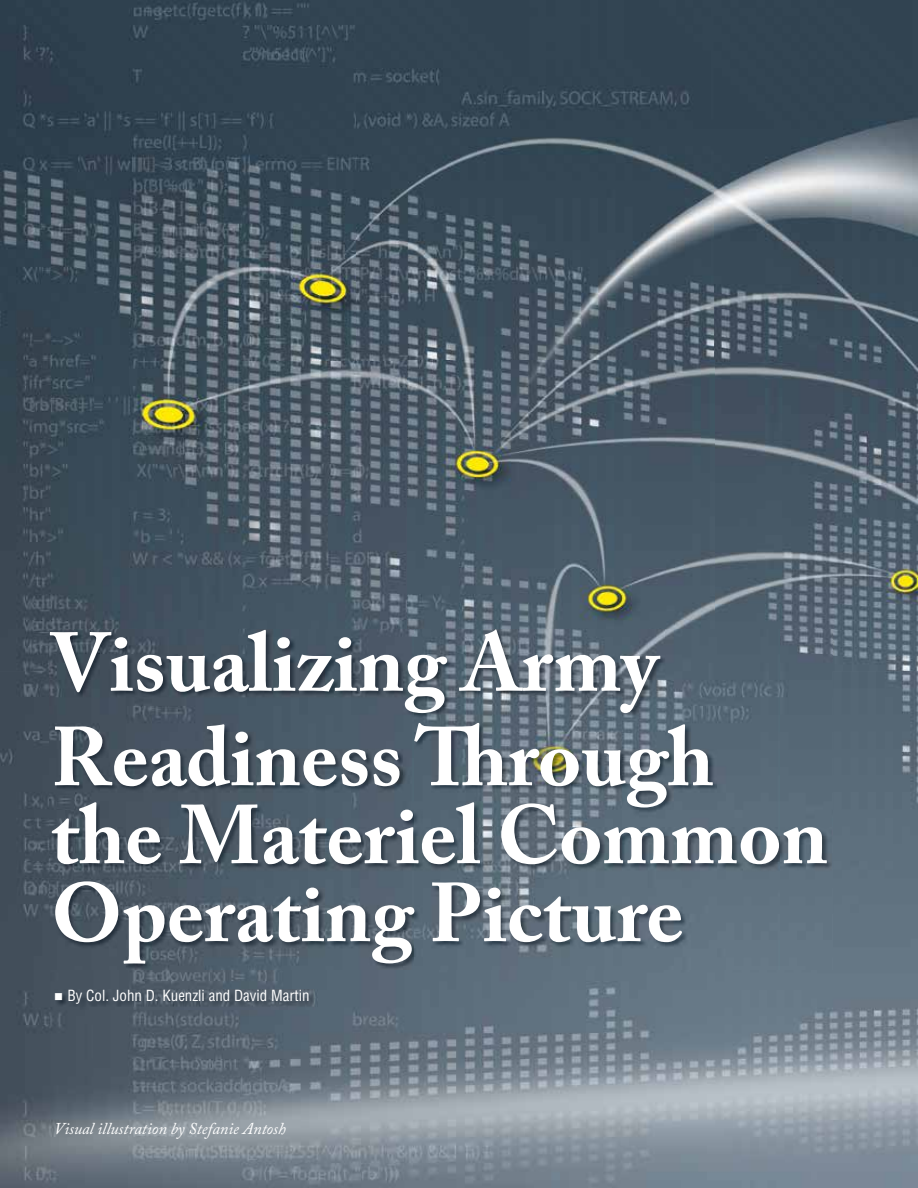
<style>
.page{position:relative;width:918px;height:1188px;background:#fff}
.page>*{position:absolute;margin:0;border:0;box-sizing:border-box;transform-origin:0 0}
.t1{font:700 82.5px/78px "Adobe Caslon Pro";color:#fff}
.t2{font:italic 16.5px "Adobe Caslon Pro";color:#fff}
.t3{font:condensed 15px "Helvetica LT Std";color:#fff}
</style>
<div class="page">
<img style="left:0;top:0;width:714px;height:361px">
<img style="left:714px;top:0;width:204px;height:671px">
<img style="left:0;top:361px;width:408px;height:310px">
<img style="left:408px;top:361px;width:307px;height:268px">
<img style="left:0;top:671px;width:50px;height:517px">
<img style="left:817px;top:671px;width:101px;height:517px">
<img style="left:50px;top:969px;width:767px;height:219px">
<img style="left:50px;top:629px;width:783px;height:340px">
<img style="left:55px;top:989px;width:260px;height:21px">
<svg style="left:414px;top:723px;width:93px;height:62px;background:#4a5965"></svg>
<p class="t1" style="left:51px;top:615px;width:609px;line-height:94.5px">Visualizing Army<br>Readiness</p>
<p class="t1" style="left:51px;top:718px;width:779px;text-indent:457px">rough the Materiel Common<br>Operating Picture</p>
<p class="t3" style="left:54px;top:986px;width:257px">■ By Col. John D. Kuenzli and David Martin</p>
<p class="t2" style="left:54px;top:1119px;width:233px">Visual illustration by Stefanie Antosh</p>
</div>
